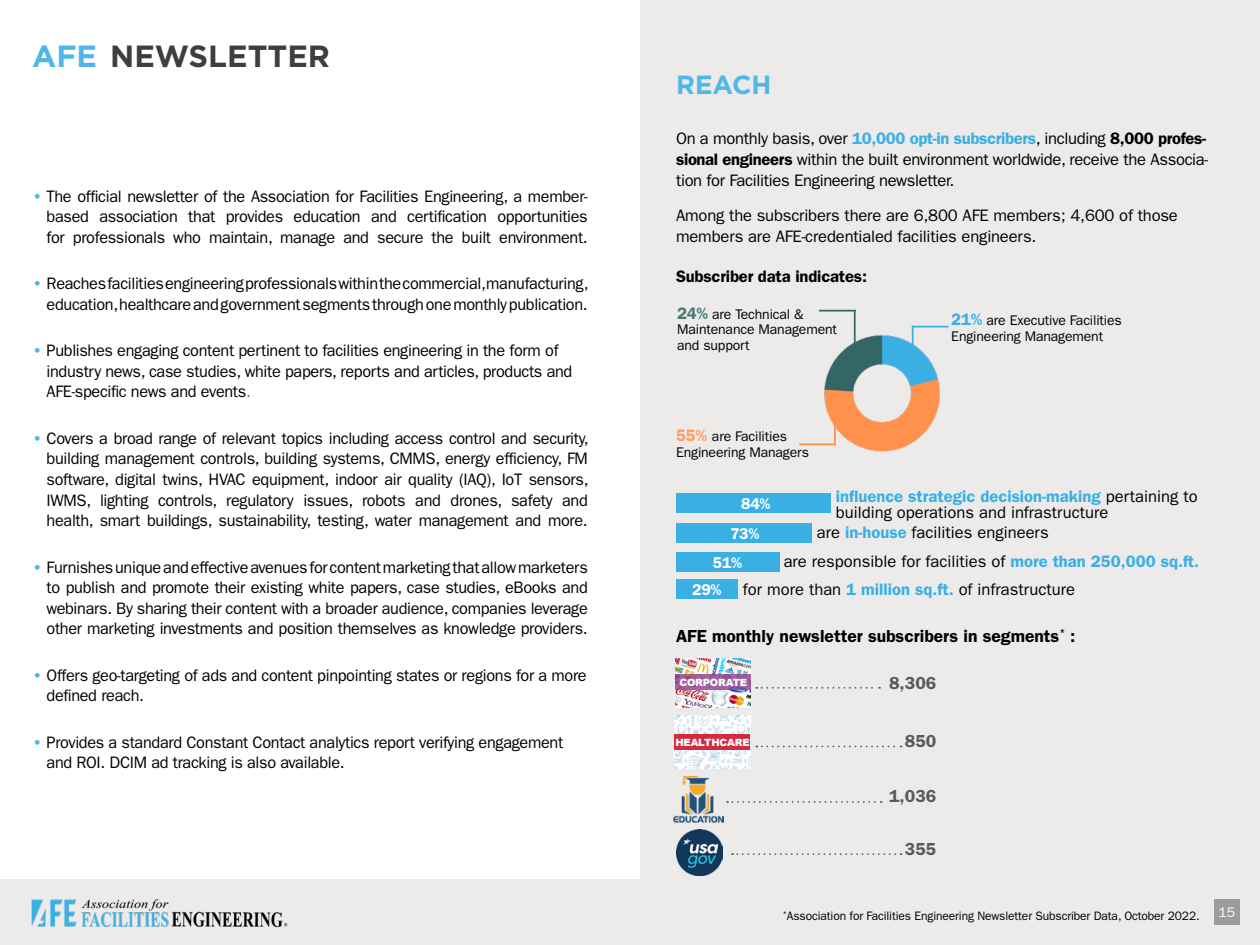
<style>
.page{position:relative;width:1260px;height:945px;background:#fff}
.page>*{position:absolute;margin:0;border:0;box-sizing:border-box;transform-origin:0 0}
.t1{font:700 30.62px "Gotham";color:#3e3d40}
.t2{font:700 26.25px "Gotham";color:#50b8e7}
.t3{font:600 17.5px "ITC Franklin Gothic Std";color:#000}
.t4{font:600 17.5px "ITC Franklin Gothic Std";color:#5a5a5c}
.t5{font:16.62px/20.7px "ITC Franklin Gothic Std";letter-spacing:-.02em;color:#000}
.t6{font:16.62px/15.8px "ITC Franklin Gothic Std";color:#000}
.t7{font:600 16.62px "ITC Franklin Gothic Std";letter-spacing:-.01em;color:#000}
.t8{font:600 15.75px/29.8px "ITC Franklin Gothic Std";letter-spacing:-.02em;color:#fff}
.t9{font:14px/15.8px "ITC Franklin Gothic Std";letter-spacing:-.01em;color:#000}
.t10{font:14px "ITC Franklin Gothic Std";color:#fff}
.t11{font:12.25px "ITC Franklin Gothic Std";letter-spacing:-.01em;color:#000}
.t12{font:900 9.97px "Arial";letter-spacing:-.02em;color:#fff}
.s1{color:#4eb7e7}
.s2{font-weight:600;color:#50b8e7}
.s3{color:#6c6c6e}
.s4{font-weight:600;color:#3aafe4}
.s5{font-weight:600}
.s6{font-weight:600;font-size:16.62px;color:#497777}
.s7{font-weight:600;font-size:16.62px;color:#3aafe4}
.s8{font-weight:600;font-size:16.62px;color:#ff9d61}
</style>
<div class="page">
<div style="left:0;top:879px;width:1260px;height:66px;background:#ecebea"></div>
<div style="left:641px;top:0;width:619px;height:945px;background:#ecebea"></div>
<img style="left:31px;top:899px;width:257px;height:29px">
<img style="left:806px;top:328px;width:134px;height:124px">
<hr style="left:912px;top:326px;width:2px;height:36px;background:#3aafe4">
<hr style="left:912px;top:326px;width:37px;height:1px;background:#3aafe4">
<hr style="left:854px;top:310px;width:2px;height:36px;background:#366">
<hr style="left:819px;top:310px;width:37px;height:2px;background:#366">
<hr style="left:834px;top:409px;width:2px;height:36px;background:#ff914d">
<hr style="left:799px;top:444px;width:37px;height:1px;background:#ff914d">
<div style="left:1214px;top:899px;width:26px;height:26px;background:#9c9c9d"></div>
<div style="left:676px;top:493px;width:155px;height:20px;background:#3aafe4"></div>
<div style="left:676px;top:523px;width:136px;height:20px;background:#3aafe4"></div>
<div style="left:676px;top:552px;width:103px;height:19px;background:#3aafe4"></div>
<div style="left:676px;top:579px;width:62px;height:20px;background:#3aafe4"></div>
<img style="left:674px;top:777px;width:50px;height:46px">
<img style="left:676px;top:830px;width:46px;height:46px">
<svg style="left:756px;top:687px;width:124px;height:2px"></svg>
<svg style="left:756px;top:746px;width:145px;height:1px"></svg>
<svg style="left:727px;top:801px;width:155px;height:2px"></svg>
<svg style="left:732px;top:853px;width:170px;height:2px"></svg>
<img style="left:675px;top:715px;width:75px;height:54px">
<div style="left:674px;top:734px;width:76px;height:15px;background:#d32c40"></div>
<img style="left:676px;top:658px;width:75px;height:50px">
<svg style="left:675px;top:674px;width:76px;height:16px"></svg>
<h1 class="t1" style="left:32px;top:36px;width:299px"><span class="s1">AFE</span> NEWSLETTER</h1>
<p class="t5" style="left:47px;top:186px;width:543px;text-align:justify;text-indent:-14px"><span class="s2">•</span> The official newsletter of the Association for Facilities Engineering, a member&shy;based association that provides education and certification opportunities for professionals who maintain, manage and secure the built environment.</p>
<p class="t5" style="left:33px;top:273px;width:558px;text-align:right"><span class="s2">•</span> Reaches facilities engineering professionals within the commercial, manufacturing, education, healthcare and government segments through one monthly publication.</p>
<p class="t5" style="left:47px;top:340px;width:527px;text-indent:-14px"><span class="s2">•</span> Publishes engaging content pertinent to facilities engineering in the form of industry news, case studies, white papers, reports and articles, products and<br>AFE-specific news and events<span class="s3">.</span></p>
<p class="t5" style="left:47px;top:428px;width:544px;text-align:justify;text-indent:-14px"><span class="s2">•</span> Covers a broad range of relevant topics including access control and security, building management controls, building systems, CMMS, energy efficiency, FM software, digital twins, HVAC equipment, indoor air quality (IAQ), IoT sensors, IWMS, lighting controls, regulatory issues, robots and drones, safety and health, smart buildings, sustainability, testing, water management and more.</p>
<p class="t5" style="left:47px;top:557px;width:543px;text-align:justify;text-indent:-14px"><span class="s2">•</span> Furnishes unique and effective avenues for content marketing that allow marketers to publish and promote their existing white papers, case studies, eBooks and webinars. By sharing their content with a broader audience, companies leverage other marketing investments and position themselves as knowledge providers.</p>
<p class="t5" style="left:47px;top:665px;width:542px;text-indent:-14px"><span class="s2">•</span> Offers geo-targeting of ads and content pinpointing states or regions for a more defined reach.</p>
<p class="t5" style="left:47px;top:732px;width:518px;text-indent:-14px"><span class="s2">•</span> Provides a standard Constant Contact analytics report verifying engagement and ROI. DCIM ad tracking is also available.</p>
<h2 class="t2" style="left:676px;top:68px;width:97px">REACH</h2>
<p class="t5" style="left:676px;top:128px;width:534px">On a monthly basis, over <span class="s4">10,000 opt-in subscribers</span>, including <span class="s5">8,000 profes&shy;sional engineers</span> within the built environment worldwide, receive the Associa&shy;tion for Facilities Engineering newsletter.</p>
<p class="t5" style="left:676px;top:205px;width:503px">Among the subscribers there are 6,800 AFE members; 4,600 of those members are AFE-credentialed facilities engineers.</p>
<p class="t7" style="left:676px;top:267px;width:193px">Subscriber data indicates:</p>
<p class="t9" style="left:677px;top:306px;width:162px"><span class="s6">24%</span> are Technical &amp;<br>Maintenance Management and support</p>
<p class="t9" style="left:951px;top:312px;width:172px"><span class="s7">21%</span> are Executive Facilities<br>Engineering Management</p>
<p class="t9" style="left:676px;top:428px;width:135px"><span class="s8">55%</span> are Facilities<br>Engineering Managers</p>
<p class="t8" style="left:730px;top:489px;width:42px;text-indent:11px">84%<br>73%</p>
<p class="t6" style="left:836px;top:489px;width:363px"><span class="s4">influence strategic decision-making</span> pertaining to building operations and infrastructure</p>
<p class="t6" style="left:817px;top:525px;width:234px">are <span class="s4">in-house</span> facilities engineers</p>
<p class="t8" style="left:713px;top:547px;width:31px">51%</p>
<p class="t6" style="left:784px;top:553px;width:417px">are responsible for facilities of <span class="s4">more than 250,000 sq.ft.</span></p>
<p class="t8" style="left:692px;top:575px;width:31px">29%</p>
<p class="t6" style="left:743px;top:581px;width:334px">for more than <span class="s4">1 million sq.ft.</span> of infrastructure</p>
<p class="t3" style="left:676px;top:625px;width:401px">AFE monthly newsletter subscribers in segments<sup>*</sup> :</p>
<p class="t12" style="left:679px;top:675px;width:69px">CORPORATE</p>
<p class="t4" style="left:889px;top:673px;width:49px">8,306</p>
<p class="t12" style="left:675px;top:735px;width:76px">HEALTHCARE</p>
<p class="t4" style="left:905px;top:731px;width:33px">850</p>
<p class="t4" style="left:889px;top:786px;width:49px">1,036</p>
<p class="t4" style="left:905px;top:839px;width:33px">355</p>
<p class="t11" style="left:783px;top:909px;width:418px"><sup>*</sup>Association for Facilities Engineering Newsletter Subscriber Data, October 2022.</p>
<p class="t10" style="left:1218px;top:904px;width:18px">15</p>
</div>
